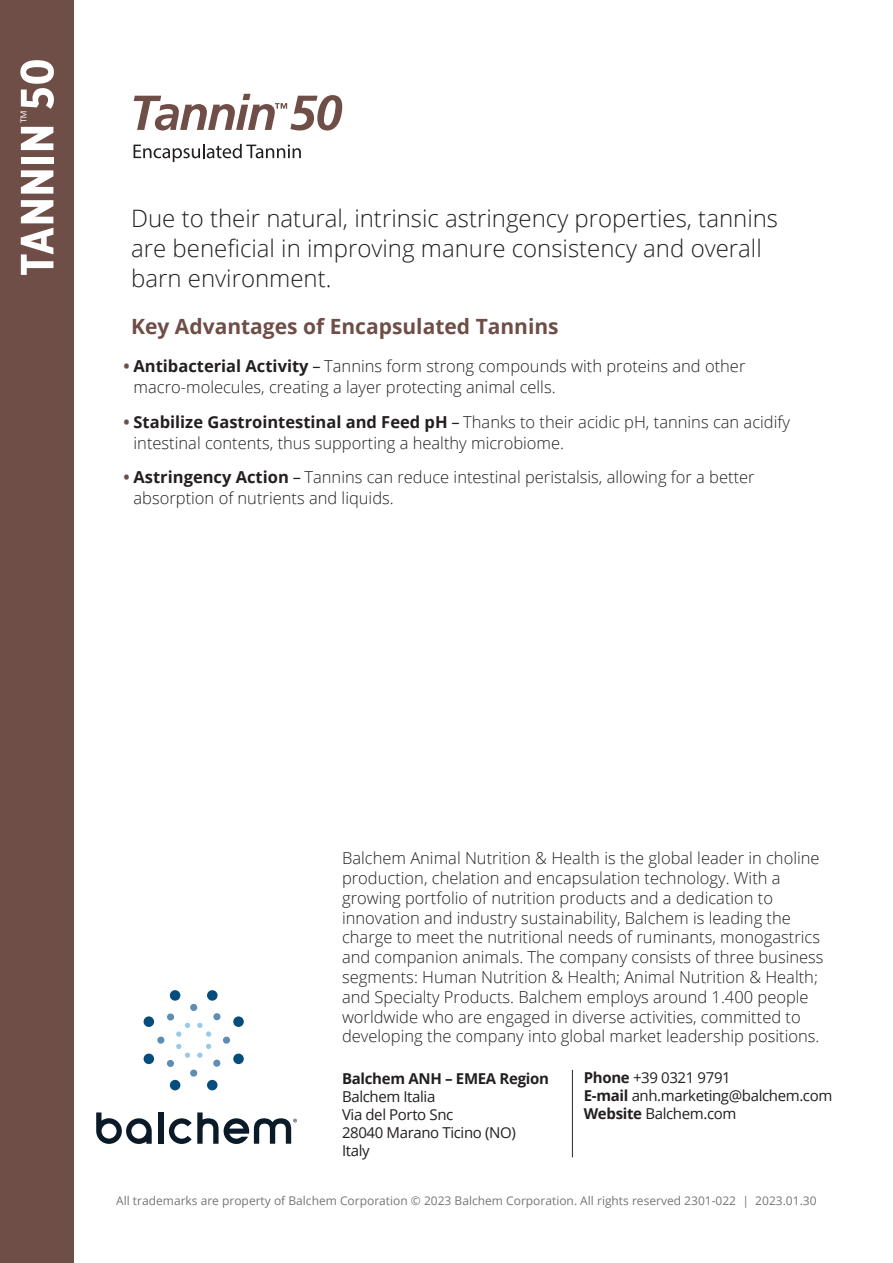
<style>
.page{position:relative;width:893px;height:1263px;background:#fff}
.page>*{position:absolute;margin:0;border:0;box-sizing:border-box;transform-origin:0 0}
.t1{font:700 46.5px "Gotham X Narrow";letter-spacing:.02em;color:#fff;scale:1.1 1}
.t2{font:300 24px/30px "Open Sans";color:#231f20}
.t3{font:700 21px "Open Sans";color:#6e4e46}
.t4{font:300 16.5px/19.8px "Open Sans";color:#231f20}
.t5{font:300 condensed 16.5px "Open Sans";color:#fff;scale:1.1 1}
.t6{font:15px "Open Sans";letter-spacing:-.025em;color:#231f20}
.t7{font:700 15px "Open Sans";letter-spacing:-.02em;color:#231f20}
.t8{font:12px "Open Sans";color:#757679}
.s1{font-weight:700;color:#6e4e46}
.s2{font-weight:700}
.s3{font-weight:400}
</style>
<div class="page">
<hr style="left:572px;top:1070px;width:1px;height:87px;background:#2b292a">
<div style="left:0;top:0;width:74px;height:1263px;background:#6e4e46"></div>
<svg style="left:144px;top:990px;width:100px;height:100px"></svg>
<svg style="left:96px;top:1112px;width:56px;height:32px"></svg>
<div style="left:158px;top:1112px;width:6px;height:32px;background:#0a1a29"></div>
<svg style="left:169px;top:1112px;width:128px;height:32px"></svg>
<svg style="left:134px;top:94px;width:208px;height:36px"></svg>
<svg style="left:134px;top:144px;width:167px;height:18px"></svg>
<p class="t1" style="left:8px;top:276px;width:199px;rotate:-90deg">TANNIN 50</p>
<p class="t5" style="left:15px;top:123px;width:13px;rotate:-90deg">™</p>
<p class="t2" style="left:131px;top:203px;width:648px">Due to their natural, intrinsic astringency properties, tannins are beneficial in improving manure consistency and overall barn environment.</p>
<p class="t3" style="left:131px;top:312px;width:429px">Key Advantages of Encapsulated Tannins</p>
<p class="t4" style="left:134px;top:355px;width:613px;line-height:21px;text-indent:-10px"><span class="s1">•</span> <span class="s2">Antibacterial Activity</span> <span class="s3">–</span> Tannins form strong compounds with proteins and other macro-molecules, creating a layer protecting animal cells.</p>
<p class="t4" style="left:134px;top:411px;width:658px;line-height:21px;text-indent:-10px"><span class="s1">•</span> <span class="s2">Stabilize Gastrointestinal and Feed pH</span> <span class="s3">–</span> Thanks to their acidic pH, tannins can acidify intestinal contents, thus supporting a healthy microbiome.</p>
<p class="t4" style="left:134px;top:466px;width:623px;line-height:21px;text-indent:-10px"><span class="s1">•</span> <span class="s2">Astringency Action</span> <span class="s3">–</span> Tannins can reduce intestinal peristalsis, allowing for a better absorption of nutrients and liquids.</p>
<p class="t4" style="left:342px;top:848px;width:483px">Balchem Animal Nutrition &amp; Health is the global leader in choline production, chelation and encapsulation technology. With a growing portfolio of nutrition products and a dedication to innovation and industry sustainability, Balchem is leading the charge to meet the nutritional needs of ruminants, monogastrics and companion animals. The company consists of three business segments: Human Nutrition &amp; Health; Animal Nutrition &amp; Health; and Specialty Products. Balchem employs around 1.400 people worldwide who are engaged in diverse activities, committed to developing the company into global market leadership positions.</p>
<p class="t7" style="left:342px;top:1068px;width:209px">Balchem ANH – EMEA Region</p>
<p class="t6" style="left:342px;top:1086px;width:95px">Balchem Italia</p>
<p class="t6" style="left:342px;top:1104px;width:113px">Via del Porto Snc</p>
<p class="t6" style="left:342px;top:1122px;width:175px">28040 Marano Ticino (NO)</p>
<p class="t6" style="left:342px;top:1140px;width:29px">Italy</p>
<p class="t6" style="left:584px;top:1067px;width:149px"><span class="s2">Phone</span> +39 0321 9791</p>
<p class="t6" style="left:584px;top:1085px;width:250px"><span class="s2">E-mail</span> anh.marketing@balchem.com</p>
<p class="t6" style="left:584px;top:1103px;width:154px"><span class="s2">Website</span> Balchem.com</p>
<p class="t8" style="left:116px;top:1193px;width:702px">All trademarks are property of Balchem Corporation © 2023 Balchem Corporation. All rights reserved 2301-022 | 2023.01.30</p>
</div>
